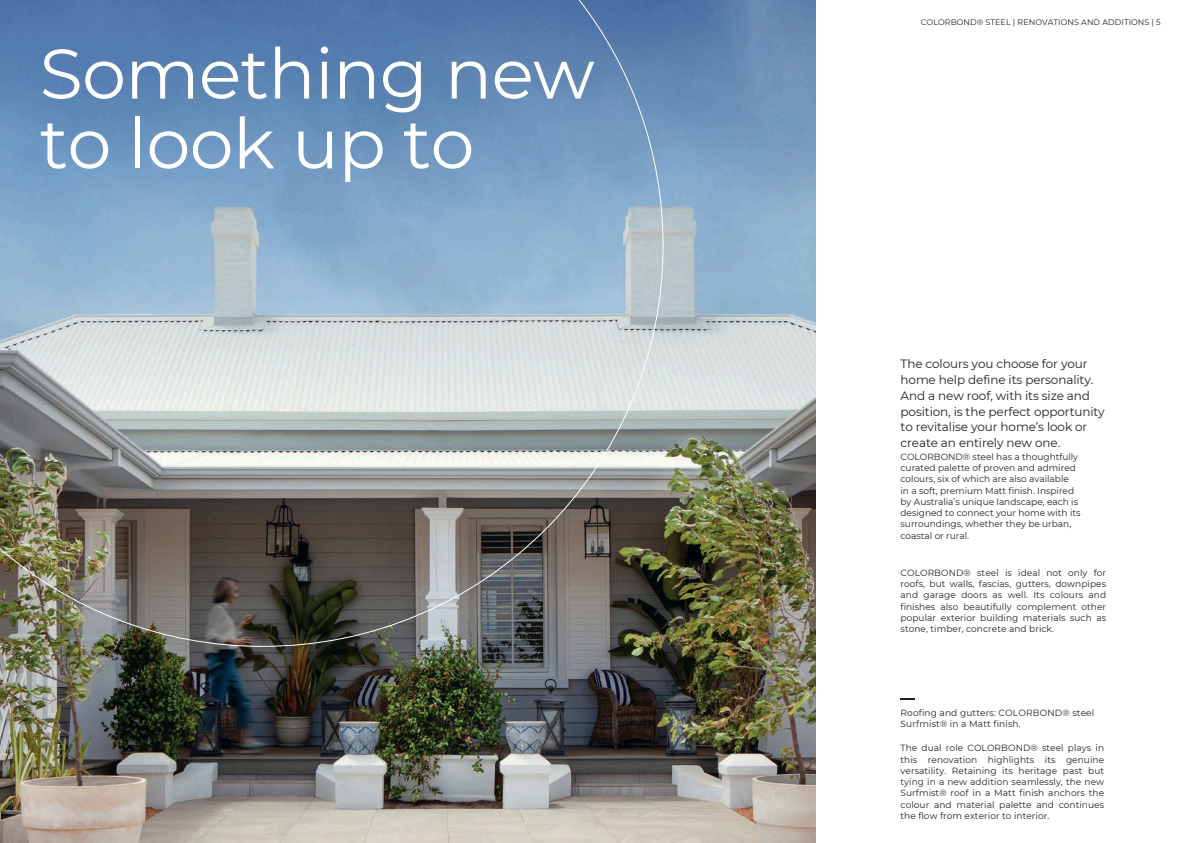
<style>
.page{position:relative;width:1191px;height:843px;background:#fff}
.page>*{position:absolute;margin:0;border:0;box-sizing:border-box;transform-origin:0 0}
.t1{font:70px/69.8px "Montserrat";letter-spacing:-.01em;color:#fff}
.t2{font:12px/15.8px "Montserrat";letter-spacing:-.01em;color:#231f20}
.t3{font:9px/11.2px "Montserrat";color:#231f20}
.t4{font:8px "Montserrat";letter-spacing:.01em;color:#231f20}
</style>
<div class="page">
<img style="left:0;top:0;width:814px;height:842px">
<svg style="left:0;top:0;width:663px;height:646px;background:#8597a8"></svg>
<svg style="left:900px;top:698px;width:14px;height:2px"></svg>
<h2 class="t1" style="left:40px;top:39px;width:556px">Something new to look up to</h2>
<h2 class="t4" style="left:920px;top:18px;width:241px">COLORBOND® STEEL | RENOVATIONS AND ADDITIONS | 5</h2>
<h1 class="t2" style="left:900px;top:356px;width:206px">The colours you choose for your home help define its personality.<br>And a new roof, with its size and position, is the perfect opportunity to revitalise your home’s look or create an entirely new one.</h1>
<h1 class="t3" style="left:900px;top:451px;width:181px">COLORBOND® steel has a thoughtfully curated palette of proven and admired colours, six of which are also available<br>in a soft, premium Matt finish. Inspired by Australia’s unique landscape, each is designed to connect your home with its surroundings, whether they be urban, coastal or rural.</h1>
<h2 class="t3" style="left:900px;top:567px;width:207px;text-align:justify">COLORBOND® steel is ideal not only for roofs, but walls, fascias, gutters, downpipes and garage doors as well. Its colours and finishes also beautifully complement other popular exterior building materials such as stone, timber, concrete and brick.</h2>
<h2 class="t3" style="left:900px;top:707px;width:195px">Roofing and gutters: COLORBOND® steel<br>Surfmist® in a Matt finish.</h2>
<p class="t3" style="left:900px;top:742px;width:205px;text-align:justify">The dual role COLORBOND® steel plays in this renovation highlights its genuine versatility. Retaining its heritage past but tying in a new addition seamlessly, the new Surfmist® roof in a Matt finish anchors the colour and material palette and continues the flow from exterior to interior.</p>
</div>
